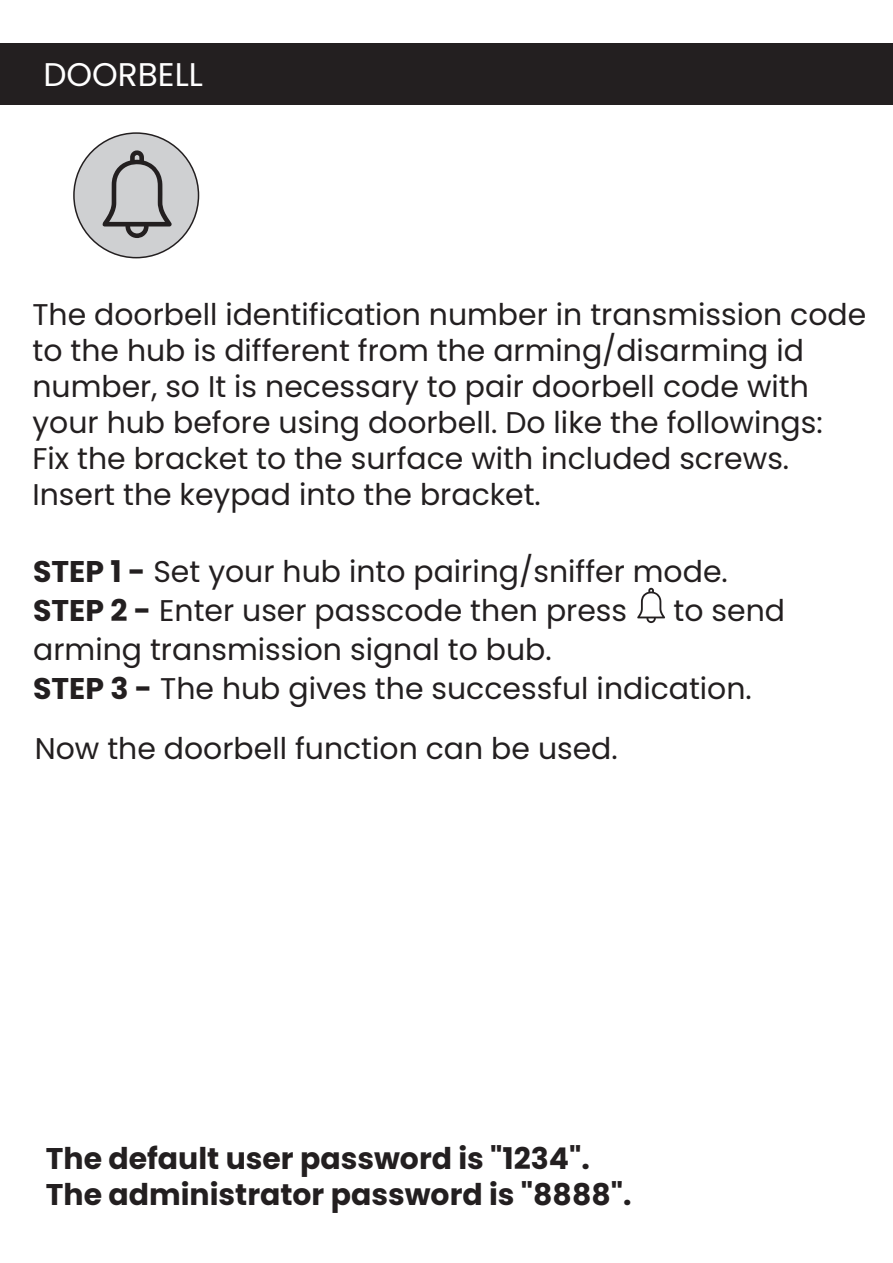
<style>
.page{position:relative;width:893px;height:1263px;background:#fff}
.page>*{position:absolute;margin:0;border:0;box-sizing:border-box;transform-origin:0 0}
.t1{font:32.7px "Poppins";color:#fff}
.t2{font:29.85px/35.8px "Poppins";color:#231f20}
.t3{font:700 29.85px/35.8px "Poppins";color:#231f20}
.s1{font-weight:700}
</style>
<div class="page">
<div style="left:0;top:44px;width:893px;height:61px;background:#231f20"></div>
<div style="left:74px;top:133px;width:125px;height:125px;background:#cfd0d2;border-radius:50%"></div>
<div style="left:73px;top:132px;width:126px;height:126px;border:2px solid #231f20;border-radius:50%"></div>
<svg style="left:102px;top:150px;width:70px;height:88px"></svg>
<svg style="left:637px;top:588px;width:28px;height:35px"></svg>
<p class="t1" style="left:43px;top:55px;width:161px">DOORBELL</p>
<p class="t2" style="left:32px;top:297px;width:835px">The doorbell identification number in transmission code to the hub is different from the arming/disarming id number, so It is necessary to pair doorbell code with your hub before using doorbell. Do like the followings:<br>Fix the bracket to the surface with included screws.<br>Insert the keypad into the bracket.</p>
<p class="t2" style="left:33px;top:552px;width:696px;line-height:39px"><span class="s1">STEP 1 -</span> Set your hub into pairing/sniffer mode.<br><span class="s1">STEP 2 -</span> Enter user passcode then press</p>
<p class="t2" style="left:674px;top:593px;width:113px">to send</p>
<p class="t2" style="left:33px;top:630px;width:720px;line-height:39px">arming transmission signal to bub.<br><span class="s1">STEP 3 -</span> The hub gives the successful indication.</p>
<p class="t2" style="left:35px;top:730px;width:584px">Now the doorbell function can be used.</p>
<p class="t3" style="left:46px;top:1141px;width:587px">The default user password is "1234".<br>The administrator password is "8888".</p>
</div>
